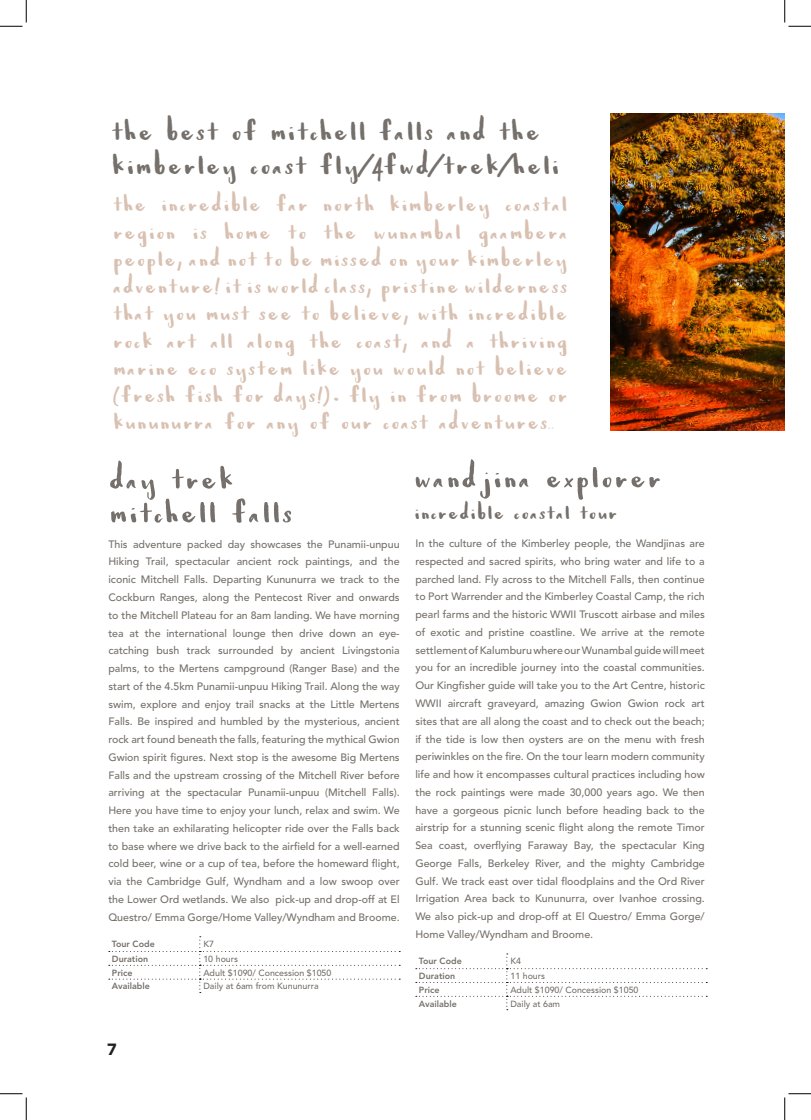
<style>
.page{position:relative;width:811px;height:1120px;background:#fff}
.page>*{position:absolute;margin:0;border:0;box-sizing:border-box;transform-origin:0 0}
.t1{font:54.88px "babyfox";letter-spacing:-.01em;color:#75706b}
.t2{font:49px "babyfox";letter-spacing:-.01em;color:#75706b}
.Paragraph_Style_1{font:39.25px "babyfox";letter-spacing:-.01em;color:#d9c1b2}
.t3{font:35.5px "babyfox";letter-spacing:-.01em;color:#75706b}
.t4{font:900 16.25px "Avenir";color:#231f20}
.Paragraph_Style_1-2{font:500 10.62px/17.8px "Avenir LT Std";color:#75706b;text-align:justify}
.Paragraph_Style_1-3{font:800 8.88px "Avenir LT Std";color:#75706b}
.Paragraph_Style-_Sma{font:500 8.88px "Avenir LT Std";color:#75706b}
.Paragraph_Style_1-4{font:500 8.88px "Avenir LT Std";color:#75706b}
.s1{font-family:"Trash Hand";font-size:29.5px}
.s2{font-family:"Trash Hand";font-size:24.12px}
.s3{font-family:"Trash Hand"}
</style>
<div class="page">
<img style="left:610px;top:113px;width:175px;height:317px">
<svg style="left:109px;top:936px;width:291px;height:54px"></svg>
<svg style="left:416px;top:953px;width:291px;height:54px"></svg>
<svg style="left:0;top:0;width:27px;height:27px"></svg>
<svg style="left:0;top:1093px;width:27px;height:26px"></svg>
<svg style="left:784px;top:0;width:27px;height:27px"></svg>
<svg style="left:784px;top:1093px;width:27px;height:26px"></svg>
<p class="t2" style="left:111px;top:106px;width:432px">the best of mitchell falls and the</p>
<p class="t2" style="left:111px;top:140px;width:451px">kimberley coast fly<span class="s1">/4</span>fwd<span class="s1">/</span>trek<span class="s1">/</span>heli</p>
<p class="Paragraph_Style_1" style="left:112px;top:184px;width:457px">The incredible far north Kimberley coastal</p>
<p class="Paragraph_Style_1" style="left:112px;top:211px;width:457px">region is home to the Wunambal Gaambera</p>
<p class="Paragraph_Style_1" style="left:112px;top:238px;width:457px">people<span class="s2">,</span> and not to be missed on your Kimberley</p>
<p class="Paragraph_Style_1" style="left:112px;top:265px;width:457px">adventure<span class="s2">!</span> It is world class<span class="s2">,</span> pristine wilderness</p>
<p class="Paragraph_Style_1" style="left:112px;top:293px;width:457px">that you must see to believe<span class="s2">,</span> with incredible</p>
<p class="Paragraph_Style_1" style="left:112px;top:320px;width:457px">rock art all along the coast<span class="s2">,</span> and a thriving</p>
<p class="Paragraph_Style_1" style="left:112px;top:347px;width:457px">marine eco system like you would not believe</p>
<p class="Paragraph_Style_1" style="left:112px;top:374px;width:457px"><span class="s2">(</span>fresh fish for days<span class="s2">!)</span><span class="s3">.</span> Fly in from Broome or</p>
<p class="Paragraph_Style_1" style="left:112px;top:401px;width:444px">Kununurra for any of our coast adventures..</p>
<p class="t1" style="left:108px;top:450px;width:128px">day trek</p>
<p class="t1" style="left:108px;top:484px;width:187px">mitchell falls</p>
<p class="Paragraph_Style_1-2" style="left:108px;top:535px;width:293px">This adventure packed day showcases the Punamii-unpuu Hiking Trail, spectacular ancient rock paintings, and the iconic Mitchell Falls. Departing Kununurra we track to the Cockburn Ranges, along the Pentecost River and onwards to the Mitchell Plateau for an 8am landing. We have morning tea at the international lounge then drive down an eye&shy;catching bush track surrounded by ancient Livingstonia palms, to the Mertens campground (Ranger Base) and the start of the 4.5km Punamii-unpuu Hiking Trail. Along the way swim, explore and enjoy trail snacks at the Little Mertens Falls. Be inspired and humbled by the mysterious, ancient rock art found beneath the falls, featuring the mythical Gwion Gwion spirit figures. Next stop is the awesome Big Mertens Falls and the upstream crossing of the Mitchell River before arriving at the spectacular Punamii-unpuu (Mitchell Falls).<br>Here you have time to enjoy your lunch, relax and swim. We then take an exhilarating helicopter ride over the Falls back to base where we drive back to the airfield for a well-earned cold beer, wine or a cup of tea, before the homeward flight, via the Cambridge Gulf, Wyndham and a low swoop over the Lower Ord wetlands. We also pick-up and drop-off at El Questro/ Emma Gorge/Home Valley/Wyndham and Broome.</p>
<p class="Paragraph_Style_1-3" style="left:112px;top:937px;width:44px">Tour Code</p>
<p class="Paragraph_Style-_Sma" style="left:203px;top:938px;width:12px">K7</p>
<p class="Paragraph_Style_1-3" style="left:112px;top:953px;width:38px">Duration</p>
<p class="Paragraph_Style_1-4" style="left:203px;top:953px;width:36px">10 hours</p>
<p class="Paragraph_Style_1-3" style="left:112px;top:966px;width:22px">Price</p>
<p class="Paragraph_Style-_Sma" style="left:203px;top:967px;width:130px">Adult $1090/ Concession $1050</p>
<p class="Paragraph_Style_1-3" style="left:112px;top:980px;width:39px">Available</p>
<p class="Paragraph_Style_1-4" style="left:203px;top:980px;width:117px">Daily at 6am from Kununurra</p>
<h3 class="t4" style="left:107px;top:1034px;width:11px">7</h3>
<p class="t1" style="left:413px;top:449px;width:251px">wandjina explorer</p>
<p class="t3" style="left:414px;top:494px;width:206px">incredible coastal tour</p>
<p class="Paragraph_Style_1-2" style="left:415px;top:534px;width:291px">In the culture of the Kimberley people, the Wandjinas are respected and sacred spirits, who bring water and life to a parched land. Fly across to the Mitchell Falls, then continue to Port Warrender and the Kimberley Coastal Camp, the rich pearl farms and the historic WWII Truscott airbase and miles of exotic and pristine coastline. We arrive at the remote settlement of Kalumburu where our Wunambal guide will meet you for an incredible journey into the coastal communities.<br>Our Kingfisher guide will take you to the Art Centre, historic WWII aircraft graveyard, amazing Gwion Gwion rock art sites that are all along the coast and to check out the beach; if the tide is low then oysters are on the menu with fresh periwinkles on the fire. On the tour learn modern community life and how it encompasses cultural practices including how the rock paintings were made 30,000 years ago. We then have a gorgeous picnic lunch before heading back to the airstrip for a stunning scenic flight along the remote Timor Sea coast, overflying Faraway Bay, the spectacular King George Falls, Berkeley River, and the mighty Cambridge Gulf. We track east over tidal floodplains and the Ord River Irrigation Area back to Kununurra, over Ivanhoe crossing.<br>We also pick-up and drop-off at El Questro/ Emma Gorge/ Home Valley/Wyndham and Broome.</p>
<p class="Paragraph_Style_1-3" style="left:419px;top:955px;width:44px">Tour Code</p>
<p class="Paragraph_Style-_Sma" style="left:510px;top:955px;width:12px">K4</p>
<p class="Paragraph_Style_1-3" style="left:419px;top:970px;width:38px">Duration</p>
<p class="Paragraph_Style_1-4" style="left:510px;top:970px;width:36px">11 hours</p>
<p class="Paragraph_Style_1-3" style="left:419px;top:984px;width:22px">Price</p>
<p class="Paragraph_Style-_Sma" style="left:510px;top:984px;width:130px">Adult $1090/ Concession $1050</p>
<p class="Paragraph_Style_1-3" style="left:419px;top:997px;width:39px">Available</p>
<p class="Paragraph_Style_1-4" style="left:510px;top:998px;width:51px">Daily at 6am</p>
</div>
